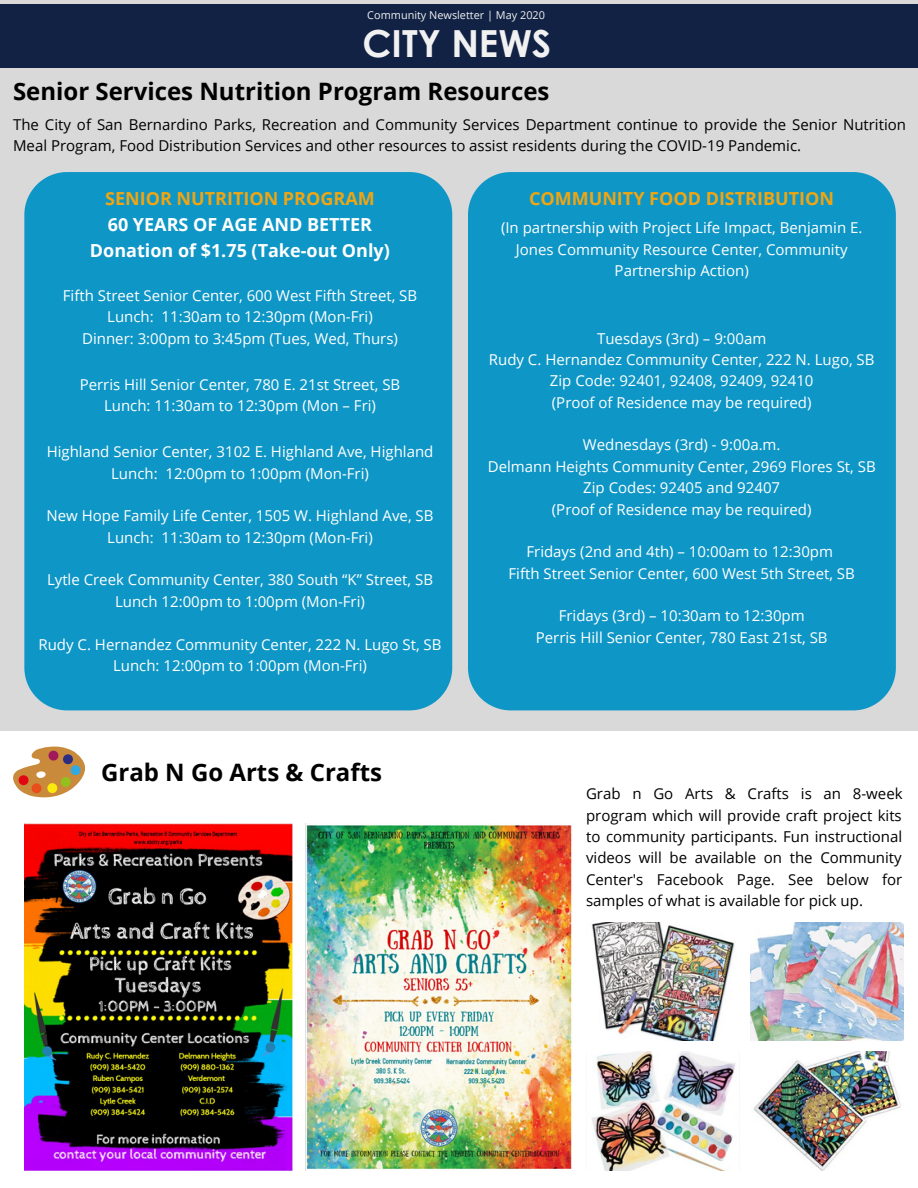
<style>
.page{position:relative;width:918px;height:1188px;background:#d9d9d9}
.page>*{position:absolute;margin:0;border:0;box-sizing:border-box;transform-origin:0 0}
.t1{font:700 37.35px "Century Gothic";color:#f1f1f1}
.t2{font:700 24px "Open Sans";color:#000}
.t3{font:700 18px/25.8px "Open Sans";color:#fff;text-align:center}
.t4{font:700 18px "Open Sans";color:#f0a512}
.t5{font:15px/21.3px "Open Sans";color:#fff;text-align:center}
.t6{font:15px/21.3px "Open Sans";color:#000}
.t7{font:10.95px "Open Sans";color:#f1f1f1}
</style>
<div class="page">
<div style="left:0;top:4px;width:918px;height:63px;background:#124"></div>
<div style="left:24px;top:172px;width:428px;height:538px;background:#0e96c6;border-radius:43px"></div>
<div style="left:468px;top:172px;width:428px;height:538px;background:#0e96c6;border-radius:43px"></div>
<div style="left:0;top:732px;width:918px;height:456px;background:#fff"></div>
<img style="left:592px;top:922px;width:143px;height:118px">
<img style="left:750px;top:922px;width:153px;height:118px">
<img style="left:592px;top:1051px;width:144px;height:120px">
<img style="left:753px;top:1051px;width:148px;height:120px">
<svg style="left:13px;top:746px;width:72px;height:52px"></svg>
<img style="left:24px;top:824px;width:268px;height:346px">
<img style="left:305px;top:824px;width:267px;height:346px">
<p class="t7" style="left:367px;top:7px;width:179px">Community Newsletter | May 2020</p>
<h1 class="t1" style="left:363px;top:19px;width:190px">CITY NEWS</h1>
<h2 class="t2" style="left:13px;top:75px;width:538px">Senior Services Nutrition Program Resources</h2>
<p class="t6" style="left:13px;top:113px;width:895px">The City of San Bernardino Parks, Recreation and Community Services Department continue to provide the Senior Nutrition<br>Meal Program, Food Distribution Services and other resources to assist residents during the COVID-19 Pandemic.</p>
<p class="t4" style="left:105px;top:186px;width:271px">SENIOR NUTRITION PROGRAM</p>
<p class="t3" style="left:90px;top:211px;width:302px">60 YEARS OF AGE AND BETTER<br>Donation of $1.75 (Take-out Only)</p>
<p class="t5" style="left:63px;top:284px;width:356px">Fifth Street Senior Center, 600 West Fifth Street, SB<br>Lunch: 11:30am to 12:30pm (Mon-Fri)<br>Dinner: 3:00pm to 3:45pm (Tues, Wed, Thurs)</p>
<p class="t5" style="left:80px;top:373px;width:322px">Perris Hill Senior Center, 780 E. 21st Street, SB<br>Lunch: 11:30am to 12:30pm (Mon – Fri)</p>
<p class="t5" style="left:47px;top:441px;width:388px">Highland Senior Center, 3102 E. Highland Ave, Highland<br>Lunch: 12:00pm to 1:00pm (Mon-Fri)</p>
<p class="t5" style="left:47px;top:505px;width:388px">New Hope Family Life Center, 1505 W. Highland Ave, SB<br>Lunch: 11:30am to 12:30pm (Mon-Fri)</p>
<p class="t5" style="left:47px;top:569px;width:388px">Lytle Creek Community Center, 380 South “K” Street, SB<br>Lunch 12:00pm to 1:00pm (Mon-Fri)</p>
<p class="t5" style="left:38px;top:633px;width:405px">Rudy C. Hernandez Community Center, 222 N. Lugo St, SB<br>Lunch: 12:00pm to 1:00pm (Mon-Fri)</p>
<h2 class="t2" style="left:101px;top:756px;width:282px">Grab N Go Arts &amp; Crafts</h2>
<p class="t4" style="left:529px;top:186px;width:307px">COMMUNITY FOOD DISTRIBUTION</p>
<p class="t5" style="left:501px;top:217px;width:363px">(In partnership with Project Life Impact, Benjamin E.<br>Jones Community Resource Center, Community<br>Partnership Action)</p>
<p class="t5" style="left:489px;top:327px;width:387px">Tuesdays (3rd) – 9:00am<br>Rudy C. Hernandez Community Center, 222 N. Lugo, SB Zip Code: 92401, 92408, 92409, 92410<br>(Proof of Residence may be required)</p>
<p class="t5" style="left:488px;top:434px;width:389px">Wednesdays (3rd) - 9:00a.m.<br>Delmann Heights Community Center, 2969 Flores St, SB Zip Codes: 92405 and 92407<br>(Proof of Residence may be required)</p>
<p class="t5" style="left:509px;top:541px;width:348px">Fridays (2nd and 4th) – 10:00am to 12:30pm<br>Fifth Street Senior Center, 600 West 5th Street, SB</p>
<p class="t5" style="left:536px;top:605px;width:293px">Fridays (3rd) – 10:30am to 12:30pm<br>Perris Hill Senior Center, 780 East 21st, SB</p>
<p class="t6" style="left:586px;top:783px;width:318px;text-align:justify">Grab n Go Arts &amp; Crafts is an 8-week program which will provide craft project kits to community participants. Fun instructional videos will be available on the Community Center's Facebook Page. See below for samples of what is available for pick up.</p>
</div>
